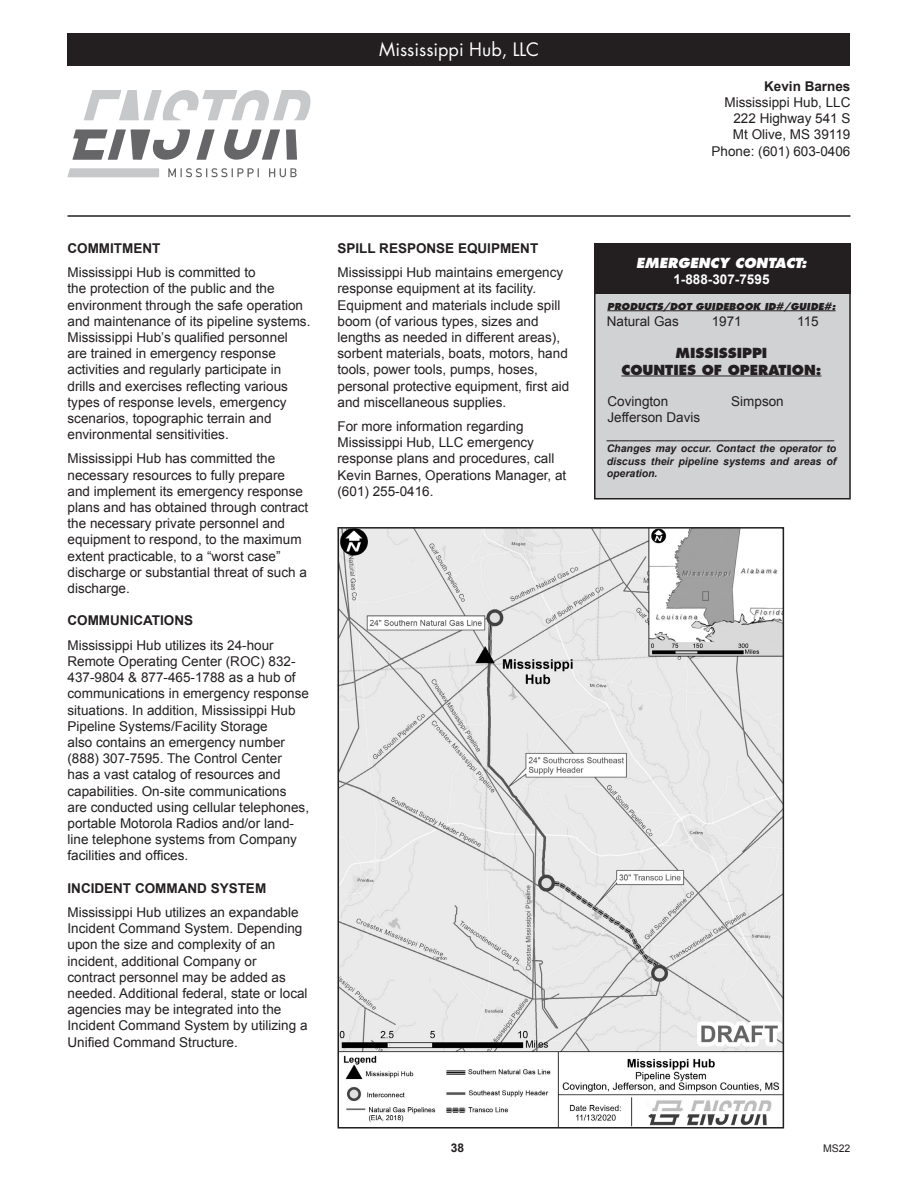
<style>
.page{position:relative;width:918px;height:1188px;background:#fff}
.page>*{position:absolute;margin:0;border:0;box-sizing:border-box;transform-origin:0 0}
.t1{font:18px "Futura";color:#fff}
.t2{font:13.5px/16.2px "Arial";color:#231f20}
.t3{font:700 13.5px "Arial";color:#231f20}
.t4{font:800 13.5px "Futura";color:#231f20}
.t5{font:italic 800 13.5px "Futura";color:#fff}
.t6{font:700 13.5px "Arial";color:#fff}
.t7{font:700 12px "Arial";color:#231f20}
.t8{font:italic 700 10.5px/12.6px "Arial";color:#231f20;text-align:justify}
.t9{font:10.5px "Arial";color:#231f20}
.t10{font:italic 800 9.3px "Futura";color:#231f20}
</style>
<div class="page">
<hr style="left:68px;top:215px;width:782px;height:2px;background:#231f20">
<div style="left:595px;top:244px;width:255px;height:255px;background:#d1d2d4"></div>
<div style="left:594px;top:243px;width:257px;height:257px;border:2px solid #231f20"></div>
<div style="left:594px;top:244px;width:257px;height:50px;background:#231f20"></div>
<hr style="left:607px;top:311px;width:229px;height:1px;background:#231f20">
<hr style="left:621px;top:376px;width:201px;height:1px;background:#231f20">
<div style="left:68px;top:34px;width:782px;height:32px;background:#231f20"></div>
<svg style="left:68px;top:168px;width:91px;height:9px"></svg>
<svg style="left:286px;top:129px;width:11px;height:31px"></svg>
<svg style="left:84px;top:90px;width:226px;height:30px"></svg>
<svg style="left:72px;top:129px;width:118px;height:31px"></svg>
<svg style="left:196px;top:129px;width:19px;height:31px"></svg>
<svg style="left:224px;top:129px;width:56px;height:31px"></svg>
<svg style="left:269px;top:168px;width:28px;height:9px"></svg>
<svg style="left:168px;top:168px;width:91px;height:9px"></svg>
<img style="left:340px;top:530px;width:441px;height:596px">
<div style="left:337px;top:527px;width:447px;height:602px;border:2px solid #231f20"></div>
<p class="t1" style="left:379px;top:38px;width:161px">Mississippi Hub, LLC</p>
<p class="t3" style="left:68px;top:239px;width:94px">COMMITMENT</p>
<p class="t2" style="left:68px;top:264px;width:245px">Mississippi Hub is committed to<br>the protection of the public and the environment through the safe operation and maintenance of its pipeline systems.<br>Mississippi Hub’s qualified personnel are trained in emergency response activities and regularly participate in drills and exercises reflecting various types of response levels, emergency scenarios, topographic terrain and environmental sensitivities.</p>
<p class="t2" style="left:68px;top:451px;width:242px">Mississippi Hub has committed the necessary resources to fully prepare and implement its emergency response plans and has obtained through contract the necessary private personnel and equipment to respond, to the maximum extent practicable, to a “worst case” discharge or substantial threat of such a discharge.</p>
<p class="t3" style="left:68px;top:612px;width:127px">COMMUNICATIONS</p>
<p class="t2" style="left:68px;top:637px;width:243px">Mississippi Hub utilizes its 24-hour Remote Operating Center (ROC) 832- 437-9804 &amp; 877-465-1788 as a hub of communications in emergency response situations. In addition, Mississippi Hub Pipeline Systems/Facility Storage<br>also contains an emergency number (888) 307-7595. The Control Center<br>has a vast catalog of resources and capabilities. On-site communications are conducted using cellular telephones, portable Motorola Radios and/or land&shy;line telephone systems from Company facilities and offices.</p>
<p class="t3" style="left:68px;top:879px;width:200px">INCIDENT COMMAND SYSTEM</p>
<p class="t2" style="left:68px;top:904px;width:242px">Mississippi Hub utilizes an expandable Incident Command System. Depending upon the size and complexity of an incident, additional Company or contract personnel may be added as needed. Additional federal, state or local agencies may be integrated into the Incident Command System by utilizing a Unified Command Structure.</p>
<p class="t3" style="left:338px;top:239px;width:202px">SPILL RESPONSE EQUIPMENT</p>
<p class="t2" style="left:338px;top:264px;width:233px">Mississippi Hub maintains emergency response equipment at its facility.<br>Equipment and materials include spill boom (of various types, sizes and lengths as needed in different areas), sorbent materials, boats, motors, hand tools, power tools, pumps, hoses, personal protective equipment, first aid and miscellaneous supplies.</p>
<p class="t2" style="left:338px;top:418px;width:230px">For more information regarding<br>Mississippi Hub, LLC emergency response plans and procedures, call<br>Kevin Barnes, Operations Manager, at (601) 255-0416.</p>
<p class="t3" style="left:764px;top:77px;width:88px">Kevin Barnes</p>
<p class="t2" style="left:724px;top:94px;width:128px">Mississippi Hub, LLC</p>
<p class="t2" style="left:733px;top:111px;width:119px">222 Highway 541 S</p>
<p class="t2" style="left:733px;top:127px;width:119px">Mt Olive, MS 39119</p>
<p class="t2" style="left:712px;top:143px;width:140px">Phone: (601) 603-0406</p>
<p class="t5" style="left:636px;top:254px;width:172px">EMERGENCY CONTACT:</p>
<p class="t6" style="left:673px;top:271px;width:98px">1-888-307-7595</p>
<p class="t10" style="left:607px;top:300px;width:230px">PRODUCTS/DOT GUIDEBOOK ID#/GUIDE#:</p>
<p class="t2" style="left:607px;top:313px;width:74px">Natural Gas</p>
<p class="t2" style="left:712px;top:313px;width:32px">1971</p>
<p class="t2" style="left:797px;top:313px;width:23px">115</p>
<p class="t4" style="left:676px;top:345px;width:93px">MISSISSIPPI</p>
<p class="t4" style="left:621px;top:361px;width:202px">COUNTIES OF OPERATION:</p>
<p class="t2" style="left:608px;top:393px;width:62px">Covington</p>
<p class="t2" style="left:608px;top:409px;width:94px">Jefferson Davis</p>
<p class="t2" style="left:731px;top:393px;width:54px">Simpson</p>
<p class="t8" style="left:607px;top:430px;width:229px">_______________________________________</p>
<p class="t8" style="left:607px;top:442px;width:231px">Changes may occur. Contact the operator to discuss their pipeline systems and areas of operation.</p>
<p class="t7" style="left:451px;top:1140px;width:15px">38</p>
<p class="t9" style="left:823px;top:1141px;width:29px">MS22</p>
</div>
